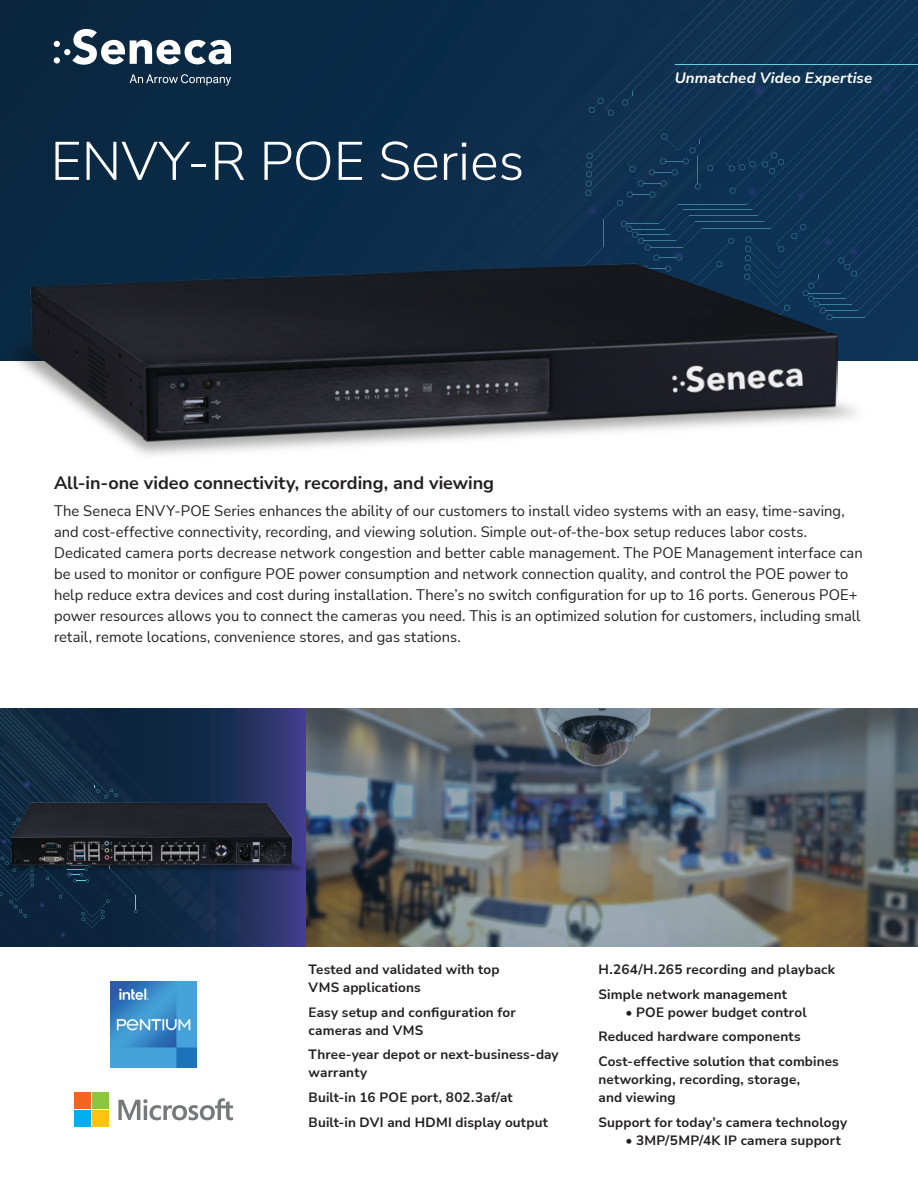
<style>
.page{position:relative;width:918px;height:1188px;background:#fff}
.page>*{position:absolute;margin:0;border:0;box-sizing:border-box;transform-origin:0 0}
.t1{font:300 54px "Nunito Sans";color:#fff}
.t2{font:700 18px "Nunito Sans";color:#231f20}
.t3{font:15px/21px "Nunito Sans";letter-spacing:.005em;color:#231f20}
.t4{font:italic 700 15px "Nunito Sans";letter-spacing:.01em;color:#fff}
.t5{font:700 13.5px/18px "Nunito Sans";letter-spacing:.01em;color:#231f20}
</style>
<div class="page">
<img style="left:111px;top:1008px;width:86px;height:59px">
<svg style="left:118px;top:1098px;width:115px;height:22px"></svg>
<div style="left:75px;top:1093px;width:16px;height:16px;background:#f36421"></div>
<div style="left:92px;top:1093px;width:16px;height:16px;background:#8bc63e"></div>
<div style="left:75px;top:1111px;width:16px;height:16px;background:#00aeef"></div>
<div style="left:92px;top:1111px;width:16px;height:16px;background:#fec210"></div>
<div style="left:0;top:0;width:918px;height:361px;background:#0a2a46"></div>
<svg style="left:543px;top:0;width:375px;height:361px"></svg>
<hr style="left:675px;top:64px;width:243px;height:1px;background:#64cadc">
<svg style="left:54px;top:29px;width:177px;height:36px"></svg>
<svg style="left:130px;top:74px;width:101px;height:12px"></svg>
<img style="left:16px;top:215px;width:868px;height:240px">
<img style="left:313px;top:708px;width:605px;height:239px">
<img style="left:0;top:708px;width:313px;height:300px">
<img style="left:659px;top:352px;width:158px;height:51px">
<h1 class="t1" style="left:51px;top:124px;width:475px">ENVY-R POE Series</h1>
<p class="t4" style="left:675px;top:67px;width:199px">Unmatched Video Expertise</p>
<p class="t2" style="left:54px;top:470px;width:442px">All-in-one video connectivity, recording, and viewing</p>
<p class="t3" style="left:54px;top:500px;width:810px">The Seneca ENVY-POE Series enhances the ability of our customers to install video systems with an easy, time-saving, and cost-effective connectivity, recording, and viewing solution. Simple out-of-the-box setup reduces labor costs.<br>Dedicated camera ports decrease network congestion and better cable management. The POE Management interface can be used to monitor or configure POE power consumption and network connection quality, and control the POE power to help reduce extra devices and cost during installation. There’s no switch configuration for up to 16 ports. Generous POE+ power resources allows you to connect the cameras you need. This is an optimized solution for customers, including small retail, remote locations, convenience stores, and gas stations.</p>
<p class="t5" style="left:309px;top:960px;width:192px">Tested and validated with top<br>VMS applications</p>
<p class="t5" style="left:309px;top:1002px;width:209px">Easy setup and configuration for cameras and VMS</p>
<p class="t5" style="left:309px;top:1045px;width:252px">Three-year depot or next-business-day warranty</p>
<p class="t5" style="left:309px;top:1084px;width:241px;line-height:24.8px">Built-in 16 POE port, 802.3af/at<br>Built-in DVI and HDMI display output</p>
<p class="t5" style="left:598px;top:956px;width:238px;line-height:24.8px">H.264/H.265 recording and playback<br>Simple network management</p>
<p class="t5" style="left:598px;top:999px;width:242px;line-height:24.8px;text-indent:27px">• POE power budget control<br>Reduced hardware components<br>Cost-effective solution that combines</p>
<p class="t5" style="left:598px;top:1070px;width:203px">networking, recording, storage, and viewing</p>
<p class="t5" style="left:598px;top:1113px;width:250px">Support for today’s camera technology</p>
<p class="t5" style="left:625px;top:1131px;width:217px">• 3MP/5MP/4K IP camera support</p>
</div>
